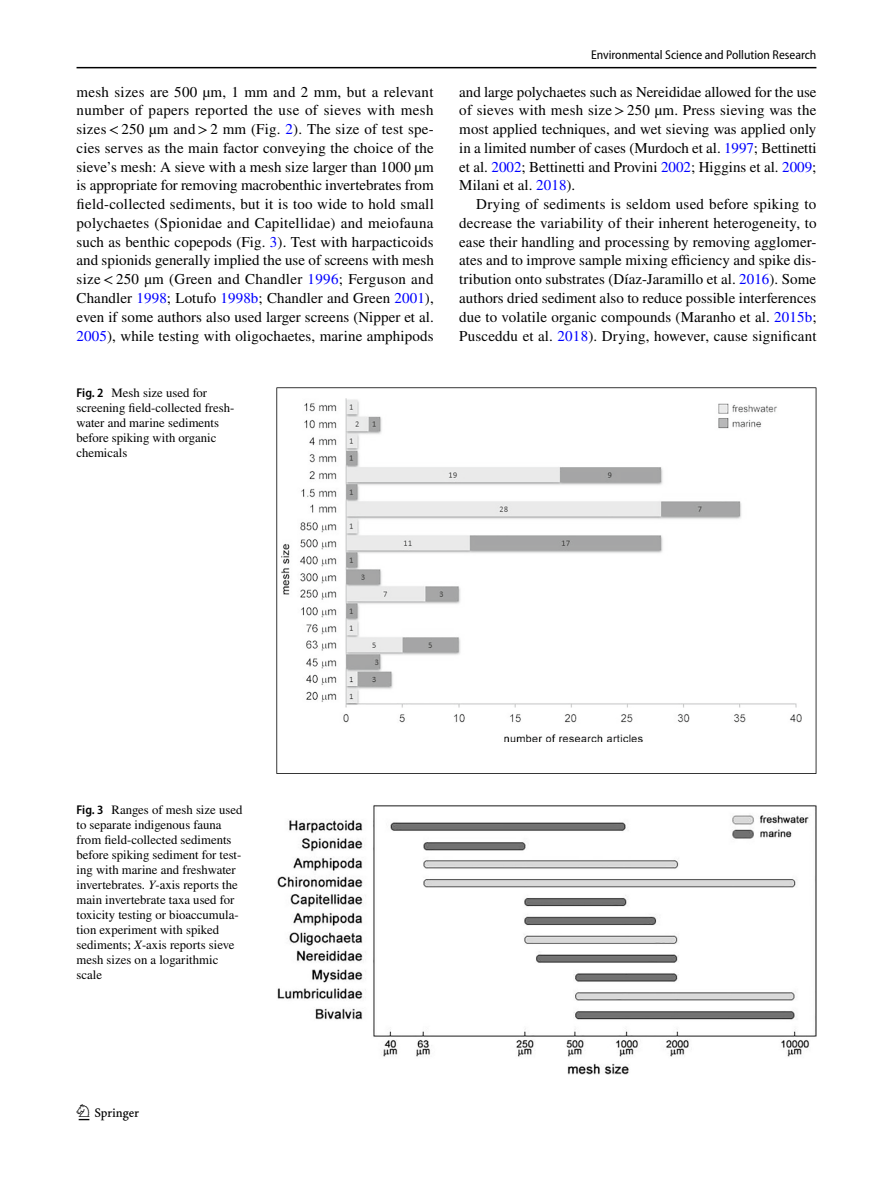
<style>
.page{position:relative;width:893px;height:1187px;background:#fff}
.page>*{position:absolute;margin:0;border:0;box-sizing:border-box;transform-origin:0 0}
.t1{font:22.5px "Springnew Regular 2";color:#000}
.t2{font:15px/18.8px "STIX";letter-spacing:.01em;color:#000;text-align:justify}
.t3{font:12.75px/15px "STIX";color:#000}
.t4{font:semi-condensed 12.75px "Myriad Pro";color:#000}
.s1{color:#00f}
.s2{font-family:"Myriad Pro";font-weight:600;font-stretch:semi-condensed}
.s3{font-style:italic}
</style>
<div class="page">
<hr style="left:77px;top:67px;width:739px;height:1px;background:#000">
<svg style="left:276px;top:387px;width:540px;height:387px"></svg>
<img style="left:281px;top:398px;width:521px;height:344px">
<img style="left:277px;top:805px;width:539px;height:268px">
<p class="t4" style="left:591px;top:48px;width:227px">Environmental Science and Pollution Research</p>
<p class="t2" style="left:77px;top:83px;width:359px">mesh sizes are 500 µm, 1 mm and 2 mm, but a relevant number of papers reported the use of sieves with mesh sizes&lt;250 µm and&gt;2 mm (Fig. <span class="s1">2</span>). The size of test spe&shy;cies serves as the main factor conveying the choice of the sieve’s mesh: A sieve with a mesh size larger than 1000 µm is appropriate for removing macrobenthic invertebrates from field-collected sediments, but it is too wide to hold small polychaetes (Spionidae and Capitellidae) and meiofauna such as benthic copepods (Fig. <span class="s1">3</span>). Test with harpacticoids and spionids generally implied the use of screens with mesh size&lt;250 µm (Green and Chandler <span class="s1">1996</span>; Ferguson and Chandler <span class="s1">1998</span>; Lotufo <span class="s1">1998b</span>; Chandler and Green <span class="s1">2001</span>), even if some authors also used larger screens (Nipper et al.<br><span class="s1">2005</span>), while testing with oligochaetes, marine amphipods</p>
<p class="t2" style="left:459px;top:83px;width:359px">and large polychaetes such as Nereididae allowed for the use of sieves with mesh size&gt;250 µm. Press sieving was the most applied techniques, and wet sieving was applied only in a limited number of cases (Murdoch et al. <span class="s1">1997</span>; Bettinetti et al. <span class="s1">2002</span>; Bettinetti and Provini <span class="s1">2002</span>; Higgins et al. <span class="s1">2009</span>; Milani et al. <span class="s1">2018</span>).</p>
<p class="t2" style="left:459px;top:196px;width:359px;text-indent:17px">Drying of sediments is seldom used before spiking to decrease the variability of their inherent heterogeneity, to ease their handling and processing by removing agglomer&shy;ates and to improve sample mixing efficiency and spike dis&shy;tribution onto substrates (Díaz-Jaramillo et al. <span class="s1">2016</span>). Some authors dried sediment also to reduce possible interferences due to volatile organic compounds (Maranho et al. <span class="s1">2015b</span>; Pusceddu et al. <span class="s1">2018</span>). Drying, however, cause significant</p>
<p class="t3" style="left:77px;top:386px;width:159px"><span class="s2">Fig. 2</span> Mesh size used for screening field-collected fresh&shy;water and marine sediments before spiking with organic chemicals</p>
<p class="t3" style="left:77px;top:802px;width:167px"><span class="s2">Fig. 3</span> Ranges of mesh size used to separate indigenous fauna from field-collected sediments before spiking sediment for test&shy;ing with marine and freshwater invertebrates. <span class="s3">Y</span>-axis reports the main invertebrate taxa used for toxicity testing or bioaccumula&shy;tion experiment with spiked sediments; <span class="s3">X</span>-axis reports sieve mesh sizes on a logarithmic scale</p>
<h1 class="t1" style="left:79px;top:1104px;width:62px">1 3</h1>
</div>
